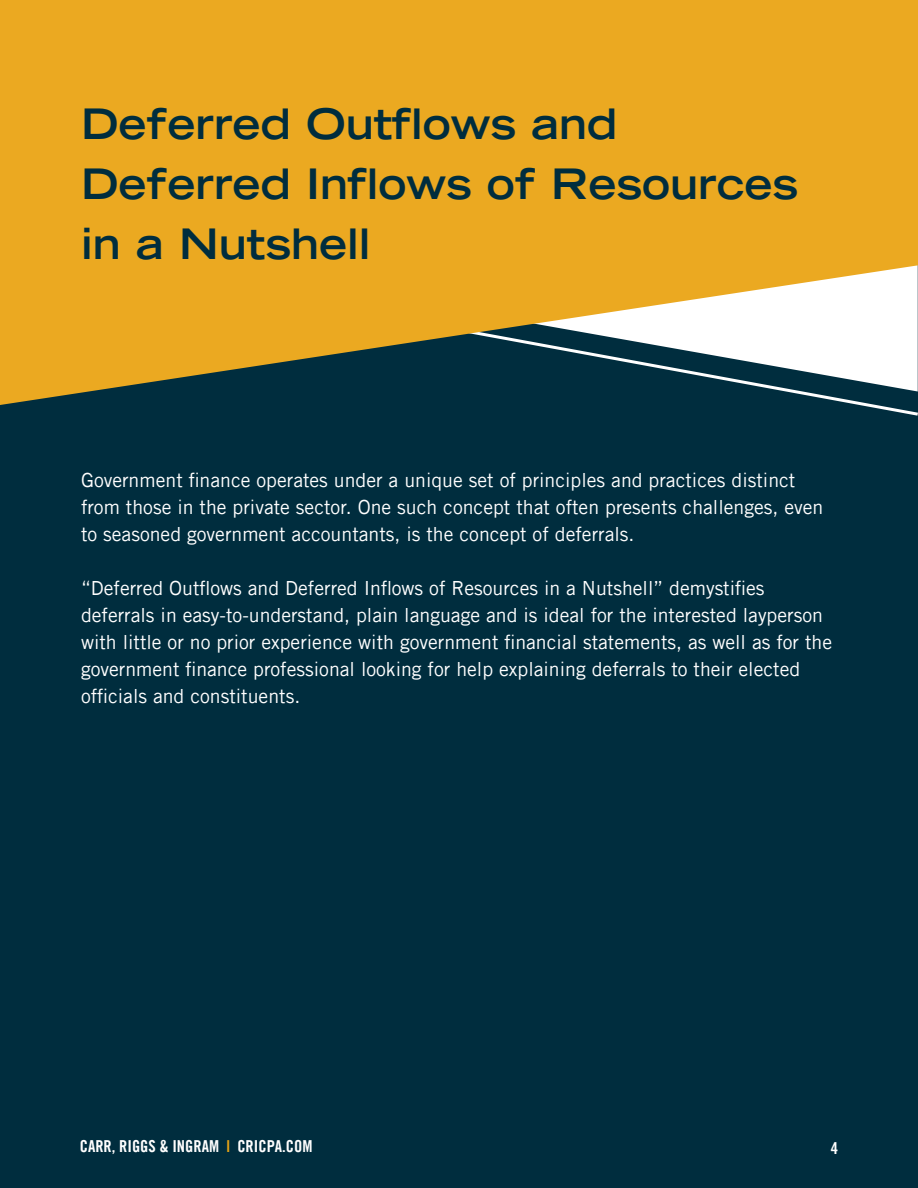
<style>
.page{position:relative;width:918px;height:1188px;background:#002d3e}
.page>*{position:absolute;margin:0;border:0;box-sizing:border-box;transform-origin:0 0}
.t1{font:700 expanded 42px/60px "Trade Gothic LT Std";color:#002d3e}
.t2{font:19.5px/27px "Trade Gothic LT Std";color:#fff}
.t3{font:16.5px "Trade Gothic LT Std Bd Cn 20";color:#fff}
.s1{color:#e8a415}
</style>
<div class="page">
<svg style="left:860px;top:405px;width:58px;height:11px"></svg>
<svg style="left:0;top:0;width:918px;height:405px;background:#d3a133"></svg>
<h1 class="t1" style="left:81px;top:93px;width:719px">Deferred Outflows and<br>Deferred Inflows of Resources in a Nutshell</h1>
<p class="t2" style="left:81px;top:466px;width:744px">Government finance operates under a unique set of principles and practices distinct from those in the private sector. One such concept that often presents challenges, even to seasoned government accountants, is the concept of deferrals.</p>
<p class="t2" style="left:81px;top:574px;width:753px">“Deferred Outflows and Deferred Inflows of Resources in a Nutshell” demystifies deferrals in easy-to-understand, plain language and is ideal for the interested layperson with little or no prior experience with government financial statements, as well as for the government finance professional looking for help explaining deferrals to their elected officials and constituents.</p>
<p class="t3" style="left:80px;top:1136px;width:234px">CARR, RIGGS &amp; INGRAM <span class="s1">l</span> CRICPA.COM</p>
<p class="t3" style="left:831px;top:1138px;width:9px">4</p>
</div>
